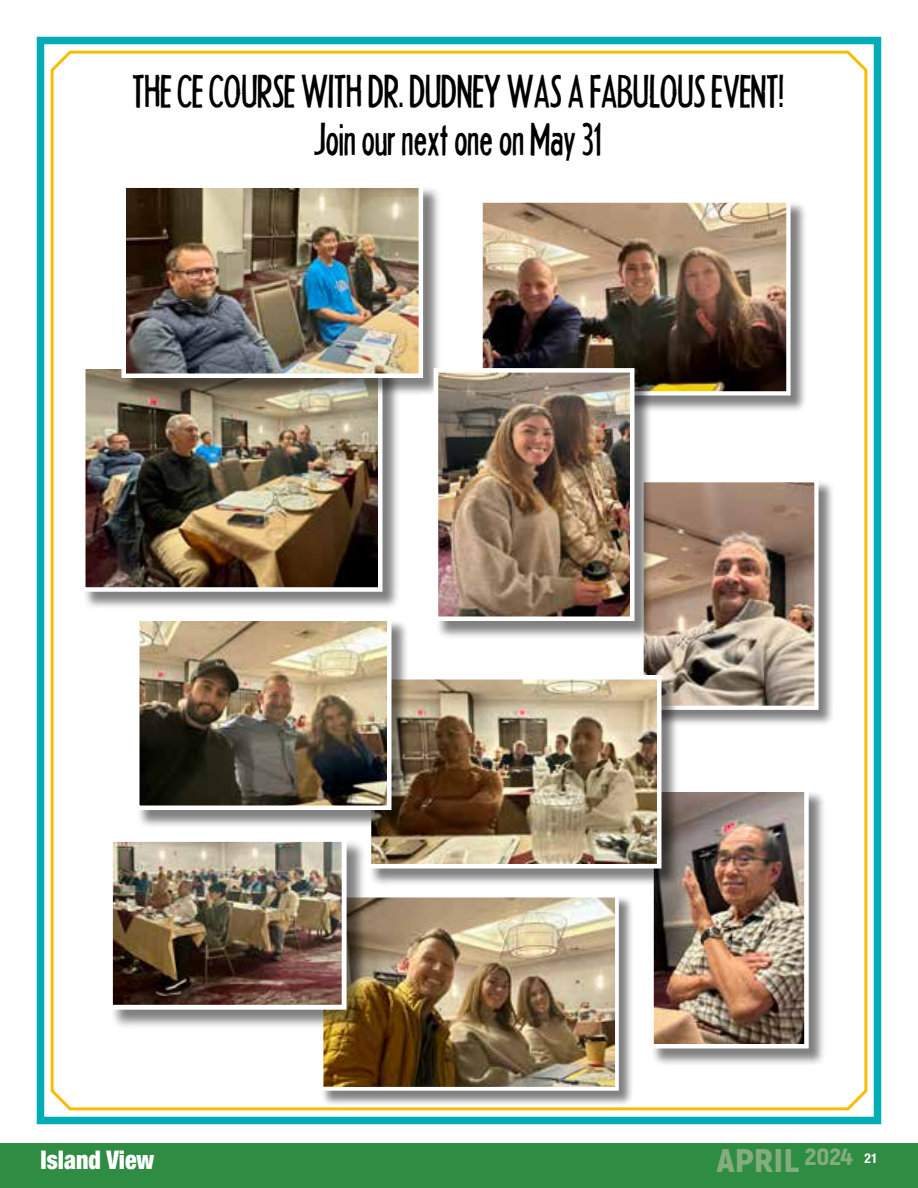
<style>
.page{position:relative;width:918px;height:1188px;background:#fff}
.page>*{position:absolute;margin:0;border:0;box-sizing:border-box;transform-origin:0 0}
.t1{font:40.5px/48.6px "Headline Two HPLHS";color:#000;text-align:center}
.t2{font:900 32.7px "Akrobat";color:#84ad7e;scale:1.14 1}
.t3{font:900 condensed 25.8px "Helvetica Neue LT Std";color:#fff;scale:.93 1}
</style>
<div class="page">
<div style="left:0;top:1143px;width:918px;height:45px;background:#2f8c43"></div>
<div style="left:37px;top:37px;width:844px;height:1087px;border:8px solid #00acb5"></div>
<img style="left:50px;top:50px;width:818px;height:1061px">
<p class="t1" style="left:133px;top:66px;width:653px">THE CE COURSE WITH DR. DUDNEY WAS A FABULOUS EVENT!<br>Join our next one on May 31</p>
<p class="t3" style="left:40px;top:1144px;width:124px">Island View</p>
<p class="t2" style="left:716px;top:1139px;width:143px">APRIL <sup>2024</sup> <sup>21</sup></p>
</div>
